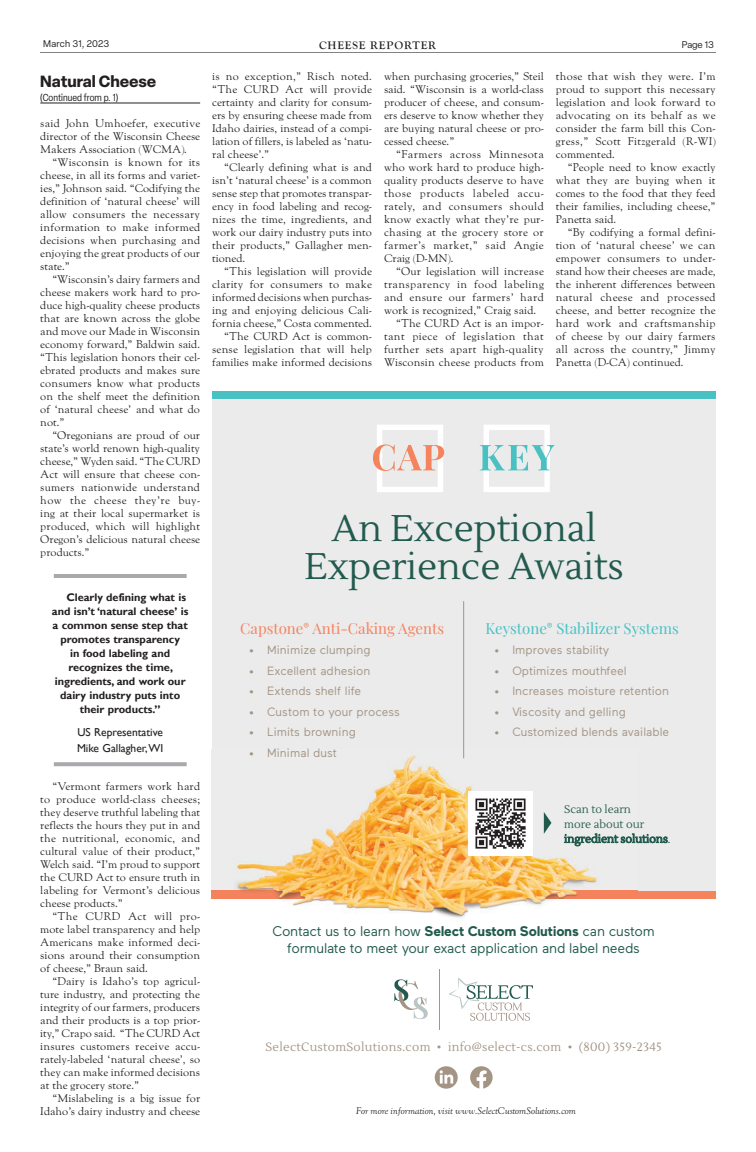
<style>
.page{position:relative;width:756px;height:1152px;background:#fff}
.page>*{position:absolute;margin:0;border:0;box-sizing:border-box;transform-origin:0 0}
.t1{font:37px/38px "Lustria";color:#225b4e;text-align:center}
.t2{font:700 16px "Elza";color:#231f20}
.t3{font:15px "Playfair Display";color:#f5835d}
.t4{font:15px "Playfair Display";color:#49c1c2}
.t5{font:14px/16.8px "Maax";letter-spacing:-.02em;color:#225b4e;text-align:center}
.t6{font:12px "Maax";color:#a49484}
.t7{font:12px "Lustria";letter-spacing:.025em;color:#a49484}
.t8{font:11.5px/16px "Gill Sans";letter-spacing:-.005em;color:#231f20}
.t9{font:700 11.4px "Goudy Old Style T";letter-spacing:.075em;color:#231f20}
.t10{font:11px/13px "LTC Goudy Oldstyle Pro";color:#231f20;text-align:justify}
.t11{font:700 11px "Gill Sans";letter-spacing:-.005em;color:#231f20}
.t12{font:11px "LTC Goudy Oldstyle Pro";letter-spacing:.03em;color:#231f20}
.t13{font:11px/15px "Lustria";color:#225b4e}
.t14{font:11px "LTC Goudy Oldstyle Pro";letter-spacing:.035em;color:#231f20}
.t15{font:condensed 10px "Elza";color:#231f20}
.t16{font:italic 9.5px "LTC Goudy Oldstyle Pro";color:#231f20}
.t17{font:9.5px "Elza";letter-spacing:.01em;color:#231f20}
.s1{font-weight:700}
</style>
<div class="page">
<hr style="left:40px;top:52px;width:676px;height:1px;background:#808285">
<div style="left:212px;top:391px;width:504px;height:504px;background:#ebebec"></div>
<div style="left:212px;top:891px;width:504px;height:7px;background:#f5835d"></div>
<img style="left:212px;top:750px;width:426px;height:270px">
<hr style="left:439px;top:969px;width:1px;height:61px;background:#a49484">
<svg style="left:448px;top:977px;width:85px;height:44px"></svg>
<svg style="left:394px;top:979px;width:34px;height:40px"></svg>
<svg style="left:435px;top:1066px;width:23px;height:23px"></svg>
<svg style="left:440px;top:1070px;width:13px;height:14px"></svg>
<svg style="left:470px;top:1066px;width:23px;height:23px"></svg>
<svg style="left:480px;top:425px;width:74px;height:67px"></svg>
<div style="left:468px;top:791px;width:65px;height:65px;background:#fff"></div>
<img style="left:475px;top:798px;width:51px;height:51px">
<svg style="left:564px;top:833px;width:104px;height:13px"></svg>
<svg style="left:544px;top:812px;width:7px;height:22px"></svg>
<svg style="left:373px;top:425px;width:71px;height:67px"></svg>
<hr style="left:463px;top:601px;width:1px;height:157px;background:#a49484">
<div style="left:212px;top:391px;width:504px;height:8px;background:#49c1c2"></div>
<hr style="left:40px;top:103px;width:160px;height:1px;background:#231f20">
<hr style="left:54px;top:574px;width:133px;height:4px;background:#a8a9ad">
<svg style="left:54px;top:762px;width:133px;height:4px"></svg>
<p class="t17" style="left:43px;top:38px;width:68px">March 31, 2023</p>
<p class="t9" style="left:319px;top:39px;width:119px">CHEESE REPORTER</p>
<p class="t17" style="left:682px;top:38px;width:33px">Page 13</p>
<h2 class="t2" style="left:40px;top:70px;width:118px">Natural Cheese</h2>
<p class="t15" style="left:40px;top:90px;width:80px">(Continued from p. 1)</p>
<p class="t10" style="left:40px;top:116px;width:161px">said John Umhoefer, executive director of the Wisconsin Cheese Makers Association (WCMA).</p>
<p class="t10" style="left:40px;top:155px;width:161px;text-indent:12px">“Wisconsin is known for its cheese, in all its forms and variet&shy;ies,” Johnson said. “Codifying the definition of ‘natural cheese’ will allow consumers the necessary information to make informed decisions when purchasing and enjoying the great products of our state.”</p>
<p class="t10" style="left:40px;top:272px;width:161px;text-indent:12px">“Wisconsin’s dairy farmers and cheese makers work hard to pro&shy;duce high-quality cheese products that are known across the globe and move our Made in Wisconsin economy forward,” Baldwin said. “This legislation honors their cel&shy;ebrated products and makes sure consumers know what products on the shelf meet the definition of ‘natural cheese’ and what do not.”</p>
<p class="t10" style="left:40px;top:428px;width:161px;text-indent:12px">“Oregonians are proud of our state’s world renown high-quality cheese,” Wyden said. “The CURD Act will ensure that cheese con&shy;sumers nationwide understand how the cheese they’re buy&shy;ing at their local supermarket is produced, which will highlight Oregon’s delicious natural cheese products.”</p>
<p class="t11" style="left:66px;top:590px;width:121px">Clearly defining what is</p>
<p class="t11" style="left:52px;top:604px;width:138px">and isn’t ‘natural cheese’ is</p>
<p class="t11" style="left:53px;top:618px;width:137px">a common sense step that</p>
<p class="t11" style="left:60px;top:632px;width:121px">promotes transparency</p>
<p class="t11" style="left:70px;top:646px;width:101px">in food labeling and</p>
<p class="t11" style="left:68px;top:660px;width:106px">recognizes the time,</p>
<p class="t11" style="left:55px;top:674px;width:132px">ingredients, and work our</p>
<p class="t11" style="left:60px;top:688px;width:122px">dairy industry puts into</p>
<p class="t11" style="left:80px;top:702px;width:82px">their products.”</p>
<p class="t8" style="left:77px;top:724px;width:88px">US Representative<br>Mike Gallagher, WI</p>
<p class="t10" style="left:40px;top:780px;width:161px;text-indent:12px">“Vermont farmers work hard to produce world-class cheeses; they deserve truthful labeling that reflects the hours they put in and the nutritional, economic, and cultural value of their product,” Welch said. “I’m proud to support the CURD Act to ensure truth in labeling for Vermont’s delicious cheese products.”</p>
<p class="t10" style="left:40px;top:910px;width:161px;text-indent:12px">“The CURD Act will pro&shy;mote label transparency and help Americans make informed deci&shy;sions around their consumption of cheese,” Braun said.</p>
<p class="t10" style="left:40px;top:975px;width:161px;text-indent:12px">“Dairy is Idaho’s top agricul&shy;ture industry, and protecting the integrity of our farmers, producers and their products is a top prior&shy;ity,” Crapo said. “The CURD Act insures customers receive accu&shy;rately-labeled ‘natural cheese’, so they can make informed decisions at the grocery store.”</p>
<p class="t10" style="left:40px;top:1092px;width:161px;text-align:right">“Mislabeling is a big issue for<br>Idaho’s dairy industry and cheese</p>
<p class="t10" style="left:212px;top:70px;width:161px">is no exception,” Risch noted. “The CURD Act will provide certainty and clarity for consum&shy;ers by ensuring cheese made from Idaho dairies, instead of a compi&shy;lation of fillers, is labeled as ‘natu&shy;ral cheese’.”</p>
<p class="t10" style="left:212px;top:161px;width:161px;text-indent:12px">“Clearly defining what is and isn’t ‘natural cheese’ is a common sense step that promotes transpar&shy;ency in food labeling and recog&shy;nizes the time, ingredients, and work our dairy industry puts into their products,” Gallagher men&shy;tioned.</p>
<p class="t10" style="left:212px;top:265px;width:161px;text-align:right">“This legislation will provide clarity for consumers to make informed decisions when purchas&shy;ing and enjoying delicious Cali&shy;fornia cheese,” Costa commented. “The CURD Act is common&shy;sense legislation that will help families make informed decisions</p>
<p class="t10" style="left:384px;top:70px;width:161px">when purchasing groceries,” Steil said. “Wisconsin is a world-class producer of cheese, and consum&shy;ers deserve to know whether they are buying natural cheese or pro&shy;cessed cheese.”</p>
<p class="t10" style="left:384px;top:148px;width:161px;text-indent:12px">“Farmers across Minnesota who work hard to produce high&shy;quality products deserve to have those products labeled accu&shy;rately, and consumers should know exactly what they’re pur&shy;chasing at the grocery store or farmer’s market,” said Angie Craig (D-MN).</p>
<p class="t10" style="left:396px;top:265px;width:149px">“Our legislation will increase</p>
<p class="t12" style="left:384px;top:278px;width:161px">transparency in food labeling</p>
<p class="t12" style="left:384px;top:291px;width:161px">and ensure our farmers’ hard</p>
<p class="t10" style="left:384px;top:304px;width:154px">work is recognized,” Craig said.</p>
<p class="t10" style="left:396px;top:317px;width:149px">“The CURD Act is an impor-</p>
<p class="t14" style="left:384px;top:330px;width:161px">tant piece of legislation that</p>
<p class="t12" style="left:384px;top:343px;width:161px">further sets apart high-quality</p>
<p class="t10" style="left:384px;top:356px;width:161px">Wisconsin cheese products from</p>
<p class="t10" style="left:556px;top:70px;width:161px">those that wish they were. I’m proud to support this necessary legislation and look forward to advocating on its behalf as we consider the farm bill this Con&shy;gress,” Scott Fitzgerald (R-WI) commented.</p>
<p class="t10" style="left:556px;top:161px;width:161px;text-indent:12px">“People need to know exactly what they are buying when it comes to the food that they feed their families, including cheese,” Panetta said.</p>
<p class="t10" style="left:556px;top:226px;width:161px;text-indent:12px">“By codifying a formal defini&shy;tion of ‘natural cheese’ we can empower consumers to under&shy;stand how their cheeses are made, the inherent differences between natural cheese and processed cheese, and better recognize the hard work and craftsmanship of cheese by our dairy farmers all across the country,” Jimmy Panetta (D-CA) continued.</p>
<h1 class="t1" style="left:305px;top:510px;width:321px">An Exceptional<br>Experience Awaits</h1>
<h3 class="t3" style="left:240px;top:616px;width:205px">Capstone<sup>®</sup> Anti-Caking Agents</h3>
<p class="t6" style="left:249px;top:644px;width:123px">• Minimize clumping</p>
<p class="t6" style="left:249px;top:664px;width:123px">• Excellent adhesion</p>
<p class="t6" style="left:249px;top:685px;width:113px">• Extends shelf life</p>
<p class="t6" style="left:249px;top:705px;width:152px">• Custom to your process</p>
<p class="t6" style="left:249px;top:726px;width:108px">• Limits browning</p>
<p class="t6" style="left:249px;top:746px;width:89px">• Minimal dust</p>
<h3 class="t4" style="left:485px;top:616px;width:195px">Keystone<sup>®</sup> Stabilizer Systems</h3>
<p class="t6" style="left:494px;top:644px;width:116px">• Improves stability</p>
<p class="t6" style="left:494px;top:664px;width:134px">• Optimizes mouthfeel</p>
<p class="t6" style="left:494px;top:685px;width:176px">• Increases moisture retention</p>
<p class="t6" style="left:494px;top:705px;width:133px">• Viscosity and gelling</p>
<p class="t6" style="left:494px;top:726px;width:176px">• Customized blends available</p>
<p class="t13" style="left:564px;top:802px;width:108px">Scan to learn<br>more about our ingredient solutions.</p>
<p class="t5" style="left:273px;top:923px;width:384px">Contact us to learn how <span class="s1">Select Custom Solutions</span> can custom formulate to meet your exact application and label needs</p>
<p class="t7" style="left:266px;top:1040px;width:398px">SelectCustomSolutions.com • info@select-cs.com • (800) 359-2345</p>
<p class="t16" style="left:356px;top:1105px;width:222px">For more information, visit www.SelectCustomSolutions.com</p>
</div>
